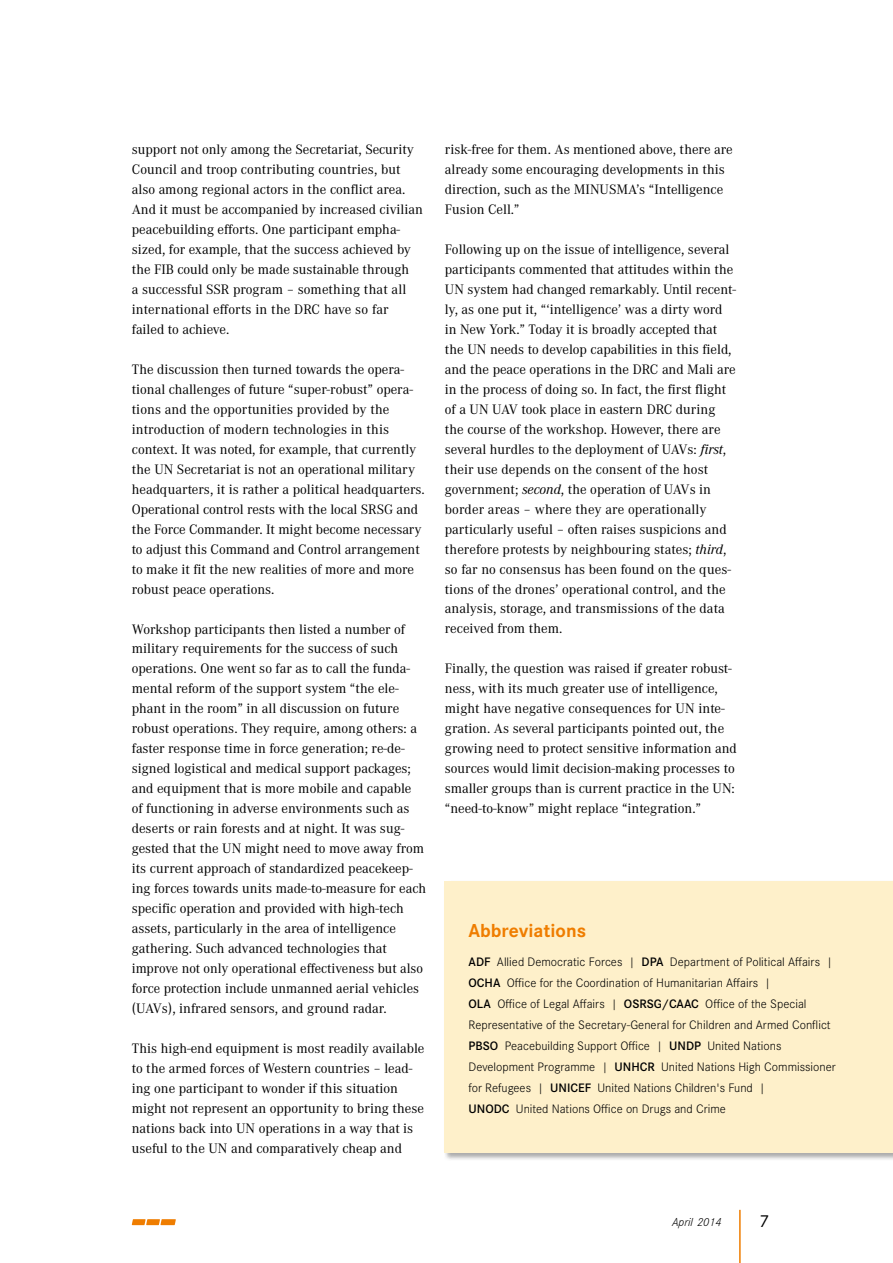
<style>
.page{position:relative;width:893px;height:1263px;background:#fff}
.page>*{position:absolute;margin:0;border:0;box-sizing:border-box;transform-origin:0 0}
.t1{font:700 19.5px "Corporate S";color:#ef7d00}
.t2{font:18px "Corporate S";color:#000}
.t3{font:14.25px/20px "Corporate A";color:#000}
.t4{font:300 12.75px/21px "Corporate S";color:#000}
.t5{font:italic 300 12px "Corporate S";color:#000}
.s1{font-style:italic}
.s2{font-weight:600}
</style>
<div class="page">
<svg style="left:132px;top:1219px;width:44px;height:6px"></svg>
<hr style="left:739px;top:1210px;width:2px;height:53px;background:#ef7d00">
<div style="left:443px;top:880px;width:450px;height:281px;background:#000;opacity:.34"></div>
<div style="left:445px;top:882px;width:448px;height:271px;background:#fef0ca"></div>
<p class="t3" style="left:132px;top:139px;width:293px">support not only among the Secretariat, Security Council and troop contributing countries, but also among regional actors in the conflict area.<br>And it must be accompanied by increased civilian peacebuilding efforts. One participant empha&shy;sized, for example, that the success achieved by the FIB could only be made sustainable through<br>a successful SSR program – something that all international efforts in the DRC have so far failed to achieve.</p>
<p class="t3" style="left:132px;top:358px;width:294px">The discussion then turned towards the opera&shy;tional challenges of future “super-robust” opera&shy;tions and the opportunities provided by the introduction of modern technologies in this context. It was noted, for example, that currently the UN Secretariat is not an operational military headquarters, it is rather a political headquarters.<br>Operational control rests with the local SRSG and the Force Commander. It might become necessary to adjust this Command and Control arrangement to make it fit the new realities of more and more robust peace operations.</p>
<p class="t3" style="left:132px;top:618px;width:296px">Workshop participants then listed a number of military requirements for the success of such operations. One went so far as to call the funda&shy;mental reform of the support system “the ele&shy;phant in the room” in all discussion on future robust operations. They require, among others: a faster response time in force generation; re-de&shy;signed logistical and medical support packages; and equipment that is more mobile and capable<br>of functioning in adverse environments such as deserts or rain forests and at night. It was sug&shy;gested that the UN might need to move away from its current approach of standardized peacekeep&shy;ing forces towards units made-to-measure for each specific operation and provided with high-tech assets, particularly in the area of intelligence gathering. Such advanced technologies that improve not only operational effectiveness but also force protection include unmanned aerial vehicles (UAVs), infrared sensors, and ground radar.</p>
<p class="t3" style="left:132px;top:1038px;width:294px">This high-end equipment is most readily available to the armed forces of Western countries – lead&shy;ing one participant to wonder if this situation might not represent an opportunity to bring these nations back into UN operations in a way that is useful to the UN and comparatively cheap and</p>
<p class="t3" style="left:445px;top:139px;width:289px">risk-free for them. As mentioned above, there are already some encouraging developments in this direction, such as the MINUSMA’s “Intelligence Fusion Cell.”</p>
<p class="t3" style="left:445px;top:239px;width:293px">Following up on the issue of intelligence, several participants commented that attitudes within the UN system had changed remarkably. Until recent&shy;ly, as one put it, “‘intelligence’ was a dirty word in New York.” Today it is broadly accepted that the UN needs to develop capabilities in this field, and the peace operations in the DRC and Mali are in the process of doing so. In fact, the first flight of a UN UAV took place in eastern DRC during the course of the workshop. However, there are several hurdles to the deployment of UAVs: <span class="s1">first</span>, their use depends on the consent of the host government; <span class="s1">second</span>, the operation of UAVs in border areas – where they are operationally particularly useful – often raises suspicions and therefore protests by neighbouring states; <span class="s1">third</span>, so far no consensus has been found on the ques&shy;tions of the drones’ operational control, and the analysis, storage, and transmissions of the data received from them.</p>
<p class="t3" style="left:445px;top:658px;width:293px">Finally, the question was raised if greater robust&shy;ness, with its much greater use of intelligence, might have negative consequences for UN inte&shy;gration. As several participants pointed out, the growing need to protect sensitive information and sources would limit decision-making processes to smaller groups than is current practice in the UN: “need-to-know” might replace “integration.”</p>
<h1 class="t1" style="left:469px;top:917px;width:119px">Abbreviations</h1>
<p class="t4" style="left:469px;top:951px;width:369px"><span class="s2">ADF</span> Allied Democratic Forces | <span class="s2">DPA</span> Department of Political Affairs | <span class="s2">OCHA</span> Office for the Coordination of Humanitarian Affairs |<br><span class="s2">OLA</span> Office of Legal Affairs | <span class="s2">OSRSG/CAAC</span> Office of the Special Representative of the Secretary-General for Children and Armed Conflict <span class="s2">PBSO</span> Peacebuilding Support Office | <span class="s2">UNDP</span> United Nations Development Programme | <span class="s2">UNHCR</span> United Nations High Commissioner for Refugees | <span class="s2">UNICEF</span> United Nations Children's Fund |<br><span class="s2">UNODC</span> United Nations Office on Drugs and Crime</p>
<p class="t5" style="left:672px;top:1215px;width:51px">April 2014</p>
<p class="t2" style="left:760px;top:1209px;width:11px">7</p>
</div>
